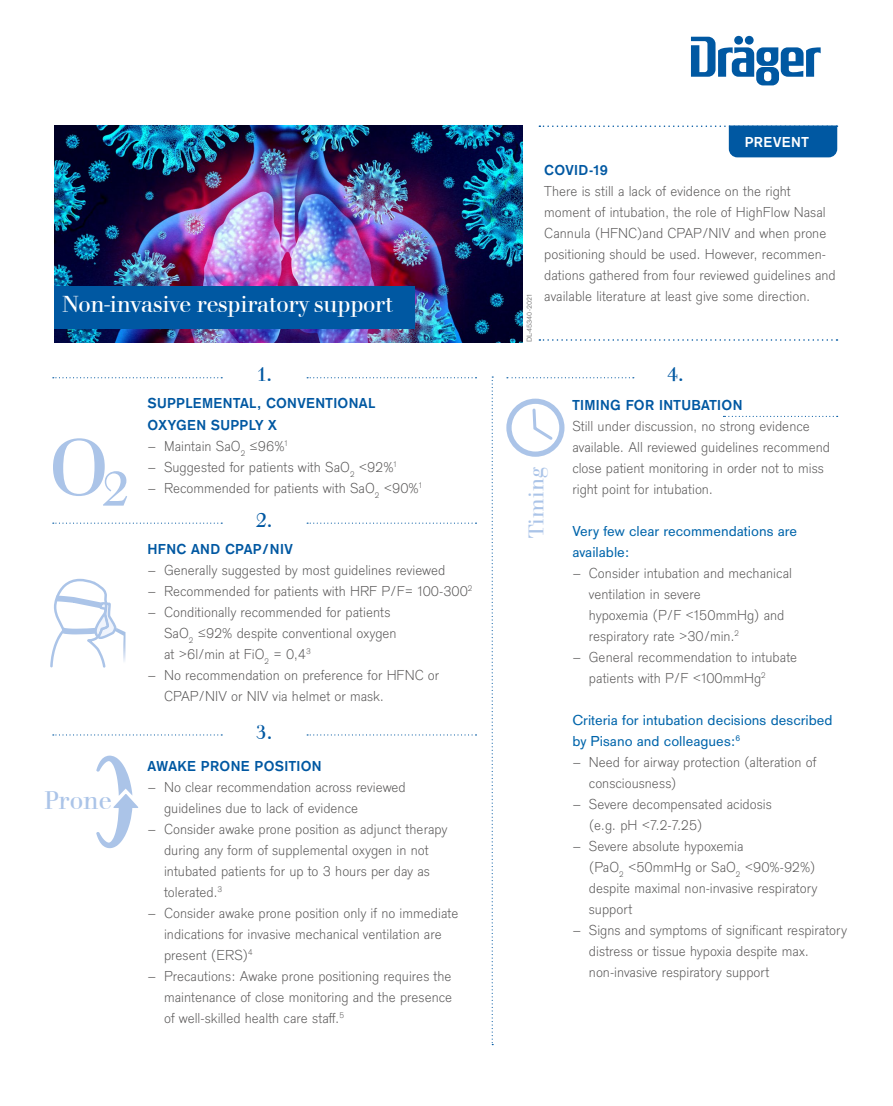
<style>
.page{position:relative;width:893px;height:1106px;background:#fff}
.page>*{position:absolute;margin:0;border:0;box-sizing:border-box;transform-origin:0 0}
.t1{font:26.4px "Draeger Walbaum";color:#abc4e8}
.t2{font:24px "Draeger Walbaum";letter-spacing:-.01em;color:#fff}
.t3{font:22.05px "Draeger Walbaum";color:#abc4e8}
.t4{font:21px "Draeger Walbaum";color:#0058a2}
.t5{font:300 15px/21px "Draeger Sans";color:#555454}
.t6{font:15px/21px "Draeger Sans";color:#0065ab}
.t7{font:700 15px/21.6px "Draeger Sans";letter-spacing:.02em;color:#0058a2}
.t8{font:700 15px "Draeger Sans";letter-spacing:.025em;color:#fff}
.t9{font:7.5px "Draeger Sans";color:#878787}
</style>
<div class="page">
<svg style="left:691px;top:37px;width:130px;height:48px"></svg>
<svg style="left:539px;top:339px;width:298px;height:2px"></svg>
<img style="left:54px;top:125px;width:469px;height:217px">
<div style="left:54px;top:286px;width:361px;height:42px;background:#0058a2"></div>
<svg style="left:53px;top:438px;width:74px;height:67px"></svg>
<svg style="left:53px;top:377px;width:169px;height:1px"></svg>
<svg style="left:307px;top:377px;width:169px;height:1px"></svg>
<svg style="left:507px;top:377px;width:127px;height:1px"></svg>
<svg style="left:723px;top:416px;width:115px;height:1px"></svg>
<svg style="left:53px;top:522px;width:169px;height:2px"></svg>
<svg style="left:307px;top:522px;width:169px;height:2px"></svg>
<svg style="left:53px;top:734px;width:169px;height:1px"></svg>
<svg style="left:307px;top:734px;width:169px;height:1px"></svg>
<svg style="left:492px;top:376px;width:1px;height:669px"></svg>
<div style="left:506px;top:398px;width:58px;height:59px;border:5px solid #abc4e8;border-radius:50%"></div>
<svg style="left:532px;top:407px;width:23px;height:35px"></svg>
<svg style="left:96px;top:755px;width:43px;height:93px"></svg>
<img style="left:116px;top:628px;width:9px;height:34px">
<svg style="left:50px;top:579px;width:66px;height:88px"></svg>
<svg style="left:539px;top:125px;width:298px;height:32px"></svg>
<h2 class="t2" style="left:62px;top:291px;width:332px">Non-invasive respiratory support</h2>
<p class="t9" style="left:524px;top:342px;width:49px;rotate:-90deg">DL-45340-2021</p>
<p class="t8" style="left:745px;top:132px;width:65px">PREVENT</p>
<p class="t7" style="left:544px;top:158px;width:65px">COVID-19</p>
<p class="t5" style="left:544px;top:179px;width:293px">There is still a lack of evidence on the right moment of intubation, the role of HighFlow Nasal Cannula (HFNC)and CPAP/NIV and when prone positioning should be used. However, recommen&shy;dations gathered from four reviewed guidelines and available literature at least give some direction.</p>
<h1 class="t1" style="left:44px;top:786px;width:69px">Prone</h1>
<h3 class="t4" style="left:256px;top:363px;width:17px">1.</h3>
<h3 class="t4" style="left:667px;top:363px;width:18px">4.</h3>
<p class="t7" style="left:148px;top:391px;width:229px">SUPPLEMENTAL, CONVENTIONAL<br>OXYGEN SUPPLY X</p>
<p class="t5" style="left:148px;top:434px;width:142px">– Maintain SaO<sub>2</sub> ≤96%<sup>1</sup></p>
<p class="t5" style="left:148px;top:455px;width:251px">– Suggested for patients with SaO<sub>2</sub> &lt;92%<sup>1</sup></p>
<p class="t5" style="left:148px;top:476px;width:276px">– Recommended for patients with SaO<sub>2</sub> &lt;90%<sup>1</sup></p>
<h3 class="t4" style="left:256px;top:508px;width:18px">2.</h3>
<p class="t7" style="left:148px;top:537px;width:147px">HFNC AND CPAP/NIV</p>
<p class="t5" style="left:148px;top:558px;width:299px">– Generally suggested by most guidelines reviewed</p>
<p class="t5" style="left:148px;top:579px;width:327px">– Recommended for patients with HRF P/F= 100-300<sup>2</sup></p>
<p class="t5" style="left:164px;top:600px;width:234px;text-indent:-16px">– Conditionally recommended for patients<br>SaO<sub>2</sub> ≤92% despite conventional oxygen at &gt;6l/min at FiO<sub>2</sub> = 0,4<sup>3</sup></p>
<p class="t5" style="left:164px;top:663px;width:277px;text-indent:-16px">– No recommendation on preference for HFNC or<br>CPAP/NIV or NIV via helmet or mask.</p>
<h3 class="t4" style="left:256px;top:720px;width:18px">3.</h3>
<p class="t7" style="left:148px;top:754px;width:176px">AWAKE PRONE POSITION</p>
<p class="t5" style="left:164px;top:775px;width:243px;text-indent:-16px">– No clear recommendation across reviewed guidelines due to lack of evidence</p>
<p class="t5" style="left:164px;top:817px;width:285px;text-indent:-16px">– Consider awake prone position as adjunct therapy during any form of supplemental oxygen in not intubated patients for up to 3 hours per day as tolerated.<sup>3</sup></p>
<p class="t5" style="left:164px;top:901px;width:296px;text-indent:-16px">– Consider awake prone position only if no immediate indications for invasive mechanical ventilation are present (ERS)<sup>4</sup></p>
<p class="t5" style="left:164px;top:964px;width:290px;text-align:justify;text-indent:-16px">– Precautions: Awake prone positioning requires the maintenance of close monitoring and the presence of well-skilled health care staff.<sup>5</sup></p>
<h3 class="t3" style="left:524px;top:538px;width:72px;rotate:-90deg">Timing</h3>
<p class="t7" style="left:572px;top:393px;width:172px">TIMING FOR INTUBATION</p>
<p class="t5" style="left:572px;top:415px;width:259px">Still under discussion, no strong evidence available. All reviewed guidelines recommend close patient monitoring in order not to miss right point for intubation.</p>
<p class="t6" style="left:572px;top:520px;width:226px">Very few clear recommendations are available:</p>
<p class="t5" style="left:589px;top:562px;width:205px;text-indent:-16px">– Consider intubation and mechanical ventilation in severe<br>hypoxemia (P/F &lt;150mmHg) and respiratory rate &gt;30/min.<sup>2</sup></p>
<p class="t5" style="left:589px;top:646px;width:210px;text-indent:-16px">– General recommendation to intubate patients with P/F &lt;100mmHg<sup>2</sup></p>
<p class="t6" style="left:572px;top:709px;width:262px">Criteria for intubation decisions described by Pisano and colleagues:<sup>6</sup></p>
<p class="t5" style="left:589px;top:751px;width:229px;text-indent:-16px">– Need for airway protection (alteration of consciousness)</p>
<p class="t5" style="left:589px;top:793px;width:184px;text-indent:-16px">– Severe decompensated acidosis (e.g. pH &lt;7.2-7.25)</p>
<p class="t5" style="left:589px;top:835px;width:230px;text-indent:-16px">– Severe absolute hypoxemia<br>(PaO<sub>2</sub> &lt;50mmHg or SaO<sub>2</sub> &lt;90%-92%) despite maximal non-invasive respiratory support</p>
<p class="t5" style="left:589px;top:919px;width:260px;text-indent:-16px">– Signs and symptoms of significant respiratory distress or tissue hypoxia despite max. non-invasive respiratory support</p>
</div>
